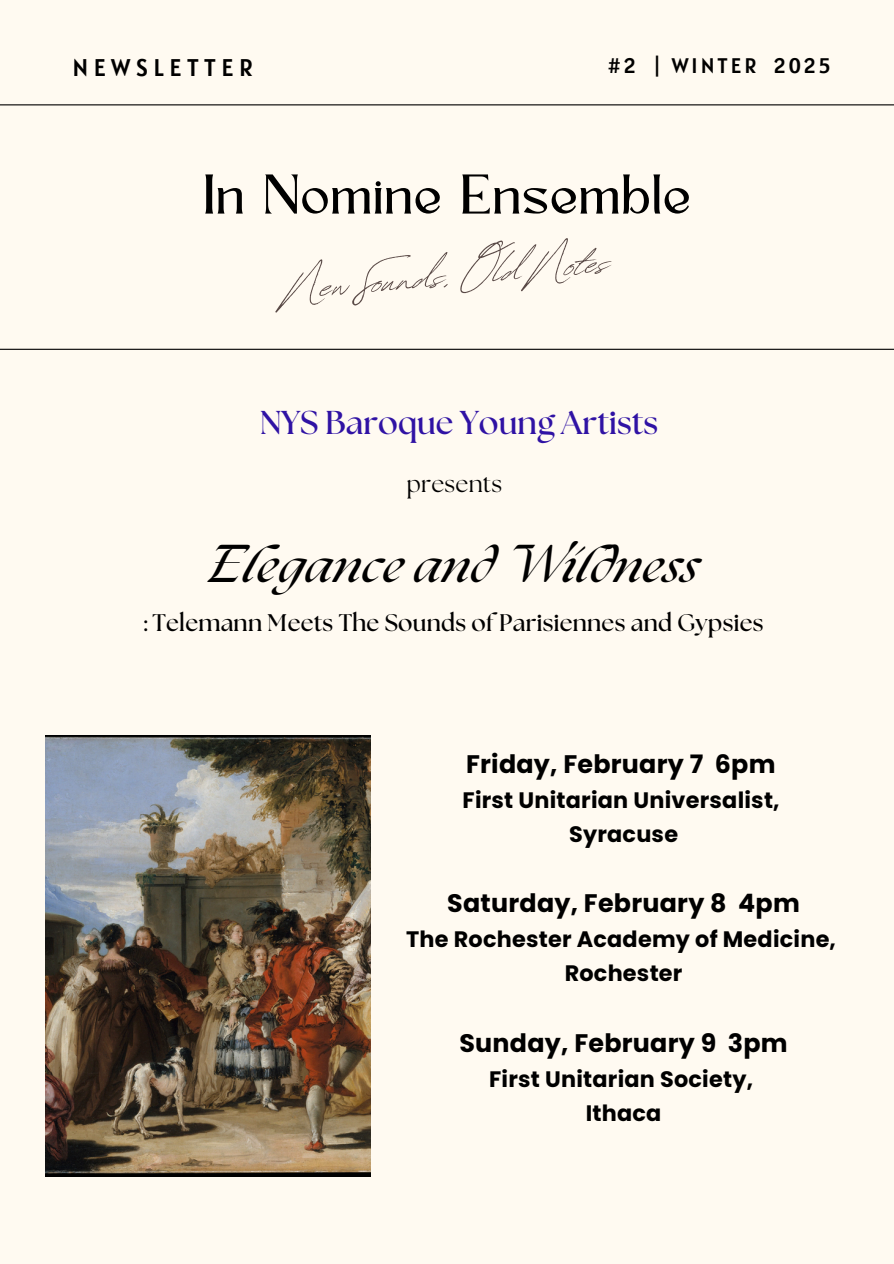
<style>
.page{position:relative;width:894px;height:1264px;background:#fff}
.page>*{position:absolute;margin:0;border:0;box-sizing:border-box;transform-origin:0 0}
.t1{font:57.45px "Revive 80 Signature";color:#594946}
.t2{font:52.2px "Kingred Serif";color:#000}
.t3{font:italic 700 46.5px "The Seasons";letter-spacing:.01em;color:#000}
.t4{font:700 33px "The Seasons";color:#2f12a4}
.t5{font:700 25.35px "Poppins";letter-spacing:.01em;color:#000}
.t6{font:700 24px "The Seasons";letter-spacing:.01em;color:#000}
.t7{font:24px "Alatsi";letter-spacing:.225em;color:#000}
.t8{font:24px "The Seasons";letter-spacing:.01em;color:#000}
.t9{font:700 22.35px/33.8px "Poppins";letter-spacing:.01em;color:#000;text-align:center}
.t10{font:21px "Alatsi";letter-spacing:.145em;color:#000}
</style>
<div class="page">
<div style="left:0;top:0;width:893px;height:1263px;background:#fffaf1"></div>
<hr style="left:0;top:349px;width:893px;height:1px;background:#000">
<hr style="left:0;top:104px;width:893px;height:1px;background:#000">
<img style="left:45px;top:735px;width:325px;height:441px">
<p class="t7" style="left:72px;top:52px;width:182px">NEWSLETTER</p>
<p class="t10" style="left:607px;top:52px;width:224px">#2 | WINTER 2025</p>
<h3 class="t2" style="left:205px;top:174px;width:489px">In Nomine Ensemble</h3>
<h1 class="t1" style="left:281px;top:246px;width:327px;rotate:-5deg">New Sounds, Old Notes</h1>
<p class="t4" style="left:259px;top:407px;width:400px">NYS Baroque Young Artists</p>
<p class="t8" style="left:406px;top:473px;width:97px">presents</p>
<p class="t3" style="left:208px;top:544px;width:491px">Elegance and Wildness</p>
<p class="t6" style="left:143px;top:612px;width:622px">: Telemann Meets The Sounds of Parisiennes and Gypsies</p>
<h2 class="t5" style="left:466px;top:746px;width:311px">Friday, February 7 6pm</h2>
<h2 class="t9" style="left:462px;top:783px;width:318px">First Unitarian Universalist,<br>Syracuse</h2>
<h5 class="t5" style="left:447px;top:885px;width:354px">Saturday, February 8 4pm</h5>
<h5 class="t9" style="left:406px;top:922px;width:431px">The Rochester Academy of Medicine,<br>Rochester</h5>
<h4 class="t5" style="left:459px;top:1025px;width:330px">Sunday, February 9 3pm</h4>
<h4 class="t9" style="left:489px;top:1062px;width:265px">First Unitarian Society,<br>Ithaca</h4>
</div>
